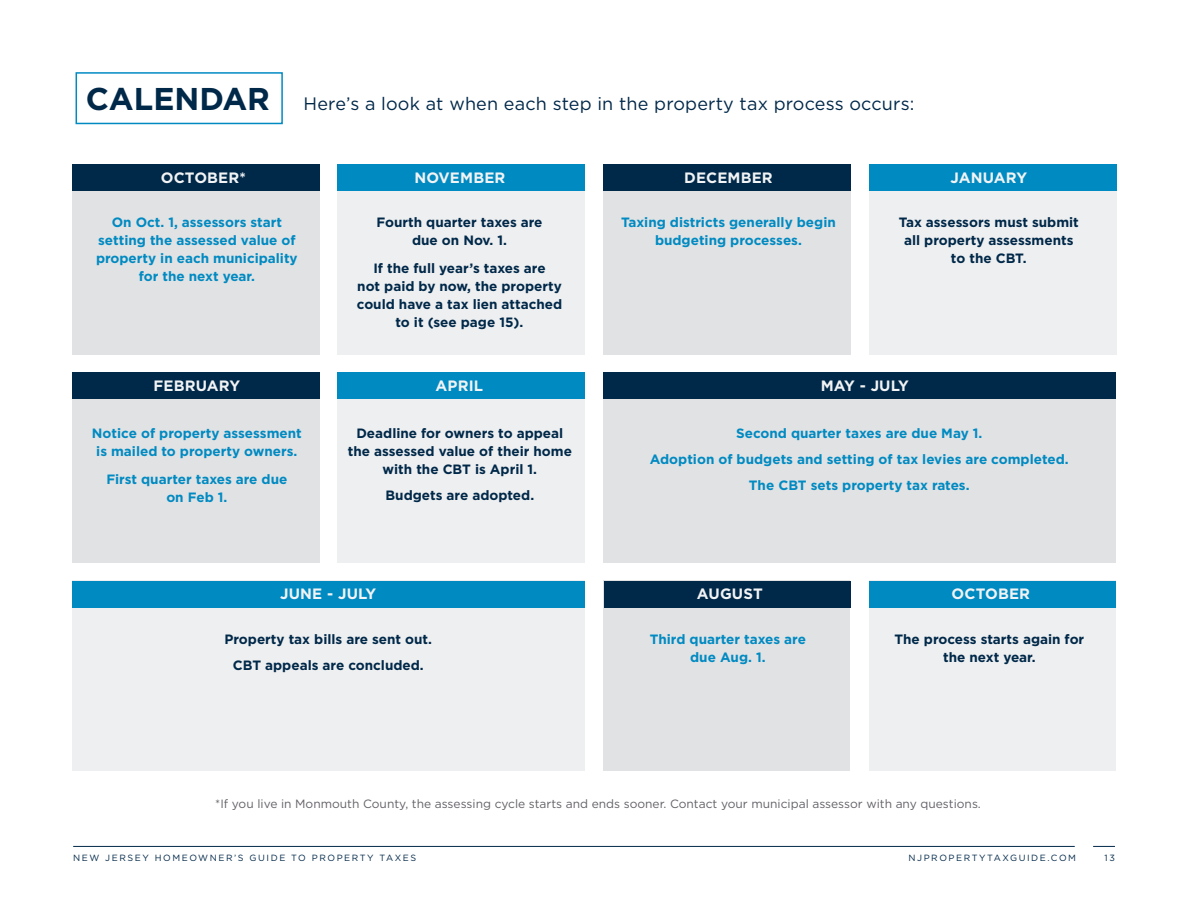
<style>
.page{position:relative;width:1188px;height:918px;background:#fff}
.page>*{position:absolute;margin:0;border:0;box-sizing:border-box;transform-origin:0 0}
.t1{font:700 31.5px "Gotham";color:#002849}
.t2{font:18px "Gotham";letter-spacing:.01em;color:#002849}
.t3{font:700 15px "Gotham";letter-spacing:.01em;color:#f1f3f4}
.t4{font:700 13.5px/18px "Gotham";color:#008ac2;text-align:center}
.t5{font:700 13.5px/18px "Gotham";color:#002849;text-align:center}
.t6{font:12px "Gotham";color:#646167}
.t7{font:9px "Gotham";letter-spacing:.175em;color:#002849}
</style>
<div class="page">
<div style="left:72px;top:164px;width:248px;height:191px;background:#e1e2e3"></div>
<div style="left:72px;top:372px;width:248px;height:191px;background:#e1e2e3"></div>
<div style="left:604px;top:164px;width:247px;height:191px;background:#e1e2e3"></div>
<div style="left:604px;top:581px;width:246px;height:190px;background:#e1e2e3"></div>
<div style="left:869px;top:581px;width:247px;height:190px;background:#eeeff0"></div>
<div style="left:604px;top:372px;width:512px;height:191px;background:#e1e2e3"></div>
<div style="left:337px;top:164px;width:248px;height:191px;background:#eeeff0"></div>
<div style="left:338px;top:372px;width:247px;height:191px;background:#eeeff0"></div>
<div style="left:72px;top:581px;width:513px;height:190px;background:#eeeff0"></div>
<div style="left:869px;top:164px;width:248px;height:191px;background:#eeeff0"></div>
<div style="left:76px;top:72px;width:207px;height:52px;border:2px solid #008ac2"></div>
<div style="left:72px;top:164px;width:247px;height:27px;background:#002849"></div>
<div style="left:72px;top:372px;width:247px;height:27px;background:#002849"></div>
<div style="left:72px;top:581px;width:513px;height:26px;background:#008ac2"></div>
<div style="left:338px;top:164px;width:247px;height:27px;background:#008ac2"></div>
<div style="left:604px;top:164px;width:247px;height:27px;background:#002849"></div>
<div style="left:338px;top:372px;width:247px;height:27px;background:#008ac2"></div>
<div style="left:604px;top:581px;width:246px;height:26px;background:#002849"></div>
<div style="left:869px;top:581px;width:247px;height:26px;background:#008ac2"></div>
<div style="left:869px;top:164px;width:248px;height:27px;background:#008ac2"></div>
<div style="left:604px;top:372px;width:512px;height:27px;background:#002849"></div>
<hr style="left:73px;top:846px;width:1002px;height:1px;background:#002849">
<svg style="left:1093px;top:846px;width:22px;height:1px"></svg>
<h1 class="t1" style="left:86px;top:78px;width:186px">CALENDAR</h1>
<p class="t3" style="left:161px;top:167px;width:87px">OCTOBER*</p>
<h2 class="t2" style="left:304px;top:93px;width:612px">Here’s a look at when each step in the property tax process occurs:</h2>
<p class="t3" style="left:414px;top:167px;width:93px">NOVEMBER</p>
<p class="t3" style="left:684px;top:167px;width:90px">DECEMBER</p>
<p class="t3" style="left:950px;top:167px;width:78px">JANUARY</p>
<p class="t4" style="left:96px;top:213px;width:203px">On Oct. 1, assessors start setting the assessed value of property in each municipality for the next year.</p>
<p class="t3" style="left:154px;top:376px;width:88px">FEBRUARY</p>
<p class="t4" style="left:92px;top:424px;width:211px">Notice of property assessment is mailed to property owners.</p>
<p class="t4" style="left:106px;top:470px;width:183px">First quarter taxes are due on Feb 1.</p>
<p class="t5" style="left:376px;top:213px;width:168px">Fourth quarter taxes are due on Nov. 1.</p>
<p class="t5" style="left:357px;top:259px;width:207px">If the full year’s taxes are<br>not paid by now, the property could have a tax lien attached to it (see page 15).</p>
<p class="t3" style="left:436px;top:376px;width:49px">APRIL</p>
<p class="t5" style="left:348px;top:424px;width:226px">Deadline for owners to appeal the assessed value of their home with the CBT is April 1.</p>
<p class="t5" style="left:386px;top:486px;width:150px">Budgets are adopted.</p>
<p class="t3" style="left:280px;top:584px;width:98px">JUNE - JULY</p>
<p class="t5" style="left:224px;top:626px;width:209px;line-height:26.1px">Property tax bills are sent out.<br>CBT appeals are concluded.</p>
<p class="t4" style="left:621px;top:213px;width:216px">Taxing districts generally begin budgeting processes.</p>
<p class="t5" style="left:899px;top:213px;width:182px">Tax assessors must submit all property assessments to the CBT.</p>
<p class="t3" style="left:821px;top:376px;width:90px">MAY - JULY</p>
<p class="t4" style="left:650px;top:420px;width:420px;line-height:26.1px">Second quarter taxes are due May 1.<br>Adoption of budgets and setting of tax levies are completed.<br>The CBT sets property tax rates.</p>
<p class="t3" style="left:697px;top:584px;width:67px">AUGUST</p>
<p class="t3" style="left:952px;top:584px;width:80px">OCTOBER</p>
<p class="t4" style="left:650px;top:630px;width:158px">Third quarter taxes are due Aug. 1.</p>
<p class="t5" style="left:895px;top:630px;width:191px">The process starts again for the next year.</p>
<p class="t6" style="left:215px;top:796px;width:767px">*If you live in Monmouth County, the assessing cycle starts and ends sooner. Contact your municipal assessor with any questions.</p>
<p class="t7" style="left:73px;top:852px;width:345px">NEW JERSEY HOMEOWNER’S GUIDE TO PROPERTY TAXES</p>
<p class="t7" style="left:908px;top:852px;width:169px">NJPROPERTYTAXGUIDE.COM</p>
<p class="t7" style="left:1105px;top:852px;width:12px">13</p>
</div>
